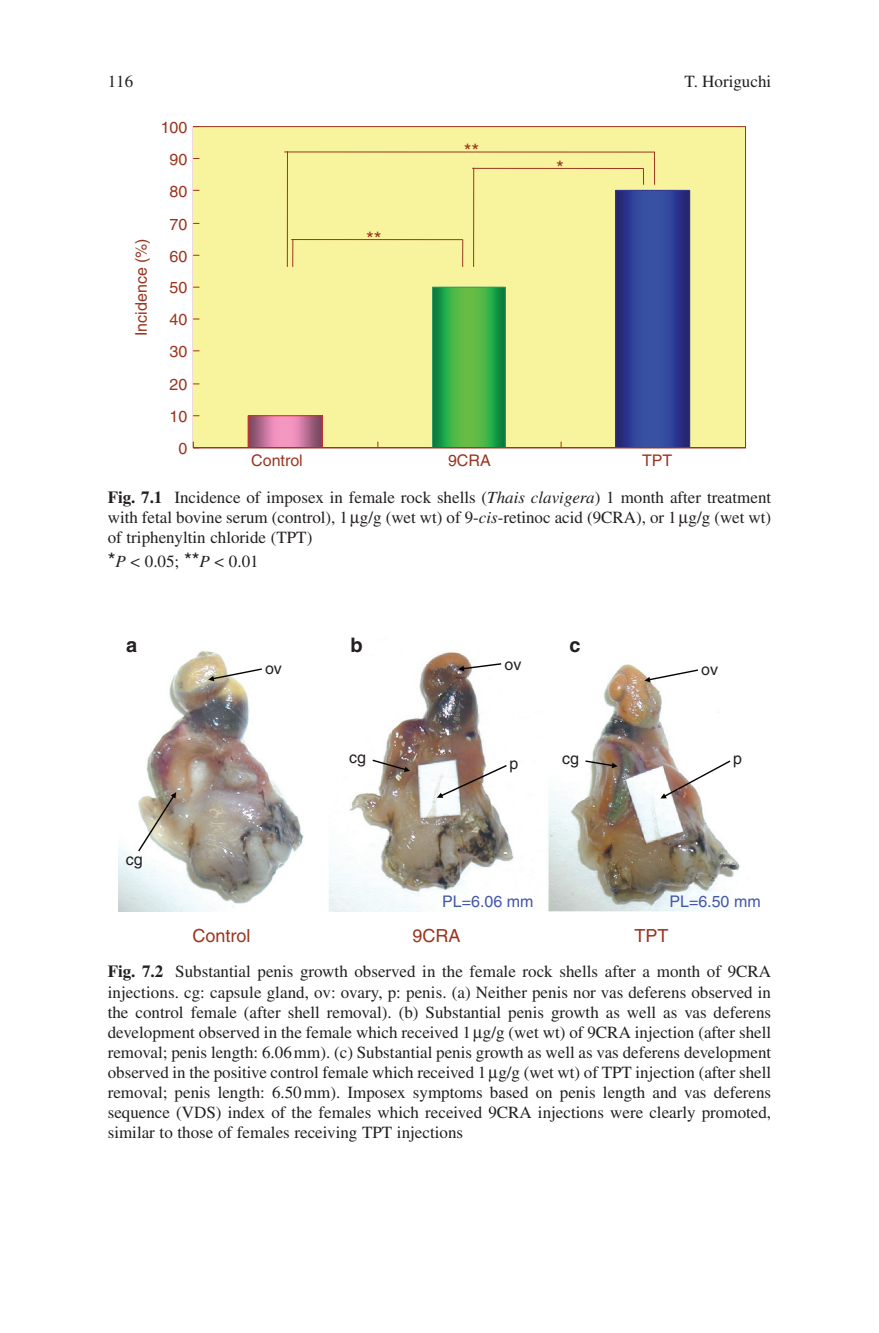
<style>
.page{position:relative;width:879px;height:1333px;background:#fff}
.page>*{position:absolute;margin:0;border:0;box-sizing:border-box;transform-origin:0 0}
.t1{font:700 20px "Helvetica";color:#231f20}
.t2{font:20px "Helvetica";color:#9a3520}
.t3{font:18px "Helvetica";color:#9a3520}
.t4{font:17px/20px "Times";color:#231f20;text-align:justify}
.t5{font:16px "Helvetica";color:#9a3520}
.t6{font:16px "Helvetica";color:#4458a7}
.t7{font:16px "Helvetica";color:#231f20}
.s1{font-weight:700}
.s2{font-style:italic}
.s3{font-family:"Helvetica";font-size:20px}
</style>
<div class="page">
<svg style="left:200px;top:127px;width:545px;height:320px;background:#d6da96"></svg>
<hr style="left:745px;top:127px;width:1px;height:320px;background:#9a3520">
<hr style="left:193px;top:126px;width:552px;height:1px;background:#9a3520">
<div style="left:248px;top:415px;width:74px;height:32px;border:1px solid #ee2123"></div>
<div style="left:432px;top:287px;width:74px;height:160px;border:1px solid #319b67"></div>
<div style="left:615px;top:190px;width:75px;height:257px;border:1px solid #323896"></div>
<hr style="left:193px;top:447px;width:552px;height:1px;background:#9a3520">
<svg style="left:192px;top:126px;width:8px;height:322px;background:#f3eba0"></svg>
<svg style="left:292px;top:240px;width:1px;height:27px"></svg>
<svg style="left:462px;top:240px;width:1px;height:27px"></svg>
<hr style="left:291px;top:239px;width:172px;height:1px;background:#99371f">
<hr style="left:473px;top:168px;width:1px;height:99px;background:#99371f">
<hr style="left:472px;top:168px;width:171px;height:1px;background:#99371f">
<svg style="left:643px;top:168px;width:1px;height:17px"></svg>
<hr style="left:287px;top:151px;width:1px;height:116px;background:#99371f">
<hr style="left:284px;top:151px;width:370px;height:1px;background:#99371f">
<hr style="left:654px;top:152px;width:1px;height:33px;background:#99371f">
<img style="left:118px;top:651px;width:622px;height:260px">
<svg style="left:208px;top:668px;width:54px;height:13px"></svg>
<svg style="left:138px;top:792px;width:38px;height:59px"></svg>
<svg style="left:458px;top:663px;width:43px;height:8px"></svg>
<svg style="left:437px;top:765px;width:70px;height:32px"></svg>
<svg style="left:372px;top:759px;width:38px;height:13px"></svg>
<svg style="left:644px;top:669px;width:54px;height:13px"></svg>
<svg style="left:585px;top:760px;width:33px;height:8px"></svg>
<svg style="left:660px;top:760px;width:70px;height:38px"></svg>
<p class="t4" style="left:108px;top:73px;width:27px">116</p>
<p class="t4" style="left:684px;top:73px;width:88px">T. Horiguchi</p>
<p class="t5" style="left:135px;top:336px;width:99px;rotate:-90deg">Incidence (%)</p>
<p class="t5" style="left:161px;top:121px;width:28px">100</p>
<p class="t5" style="left:170px;top:153px;width:19px">90</p>
<p class="t5" style="left:170px;top:185px;width:19px">80</p>
<p class="t5" style="left:170px;top:218px;width:19px">70</p>
<p class="t5" style="left:170px;top:250px;width:19px">60</p>
<p class="t5" style="left:170px;top:282px;width:19px">50</p>
<p class="t5" style="left:170px;top:314px;width:19px">40</p>
<p class="t5" style="left:170px;top:345px;width:19px">30</p>
<p class="t5" style="left:170px;top:378px;width:19px">20</p>
<p class="t5" style="left:170px;top:410px;width:19px">10</p>
<p class="t5" style="left:178px;top:442px;width:10px">0</p>
<p class="t5" style="left:366px;top:235px;width:14px">**</p>
<p class="t2" style="left:464px;top:144px;width:17px">**</p>
<p class="t5" style="left:465px;top:148px;width:14px">**</p>
<p class="t5" style="left:556px;top:164px;width:8px">*</p>
<p class="t5" style="left:251px;top:455px;width:53px">Control</p>
<p class="t5" style="left:448px;top:455px;width:44px">9CRA</p>
<p class="t5" style="left:642px;top:455px;width:32px">TPT</p>
<p class="t4" style="left:108px;top:488px;width:665px"><span class="s1">Fig. 7.1</span> Incidence of imposex in female rock shells (<span class="s2">Thais clavigera</span>) 1 month after treatment with fetal bovine serum (control), 1 g/g (wet wt) of 9-<span class="s2">cis</span>-retinoc acid (9CRA), or 1 g/g (wet wt) of triphenyltin chloride (TPT)</p>
<p class="t4" style="left:108px;top:552px;width:152px"><span class="s3">*</span><span class="s2">P</span> &lt; 0.05; <span class="s3">**</span><span class="s2">P</span> &lt; 0.01</p>
<p class="t1" style="left:126px;top:633px;width:13px">a</p>
<p class="t7" style="left:126px;top:853px;width:18px">cg</p>
<p class="t7" style="left:265px;top:663px;width:18px">ov</p>
<p class="t1" style="left:350px;top:633px;width:14px">b</p>
<p class="t1" style="left:569px;top:633px;width:13px">c</p>
<p class="t7" style="left:504px;top:658px;width:18px">ov</p>
<p class="t7" style="left:701px;top:664px;width:18px">ov</p>
<p class="t7" style="left:349px;top:751px;width:18px">cg</p>
<p class="t7" style="left:509px;top:757px;width:10px">p</p>
<p class="t7" style="left:562px;top:752px;width:18px">cg</p>
<p class="t7" style="left:733px;top:752px;width:10px">p</p>
<p class="t6" style="left:442px;top:895px;width:93px">PL=6.06 mm</p>
<p class="t6" style="left:669px;top:895px;width:93px">PL=6.50 mm</p>
<p class="t3" style="left:193px;top:928px;width:60px">Control</p>
<p class="t3" style="left:412px;top:928px;width:50px">9CRA</p>
<p class="t3" style="left:634px;top:928px;width:36px">TPT</p>
<p class="t4" style="left:108px;top:963px;width:665px"><span class="s1">Fig. 7.2</span> Substantial penis growth observed in the female rock shells after a month of 9CRA injections. cg: capsule gland, ov: ovary, p: penis. (a) Neither penis nor vas deferens observed in the control female (after shell removal). (b) Substantial penis growth as well as vas deferens development observed in the female which received 1 g/g (wet wt) of 9CRA injection (after shell removal; penis length: 6.06 mm). (c) Substantial penis growth as well as vas deferens development observed in the positive control female which received 1 g/g (wet wt) of TPT injection (after shell removal; penis length: 6.50 mm). Imposex symptoms based on penis length and vas deferens sequence (VDS) index of the females which received 9CRA injections were clearly promoted, similar to those of females receiving TPT injections</p>
</div>
